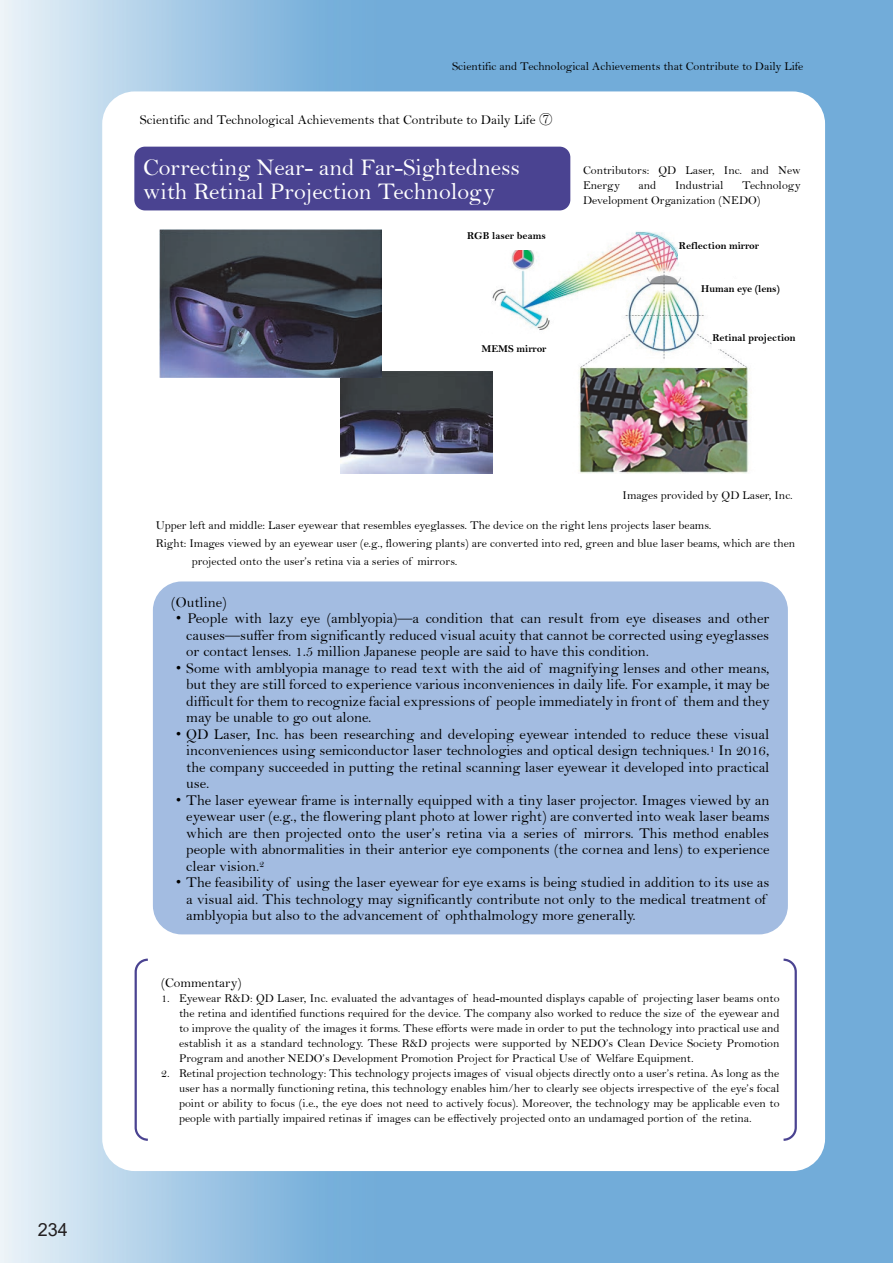
<style>
.page{position:relative;width:893px;height:1263px;background:#fff}
.page>*{position:absolute;margin:0;border:0;box-sizing:border-box;transform-origin:0 0}
.t1{font:24px/24px "Bell";color:#fff}
.t2{font:18px "Arial";color:#231f20}
.t3{font:15px "Bell";color:#000}
.t4{font:13.5px "Bell";color:#000}
.t5{font:12px/15px "Bell";color:#000}
.t6{font:700 10.5px "Bell";color:#000}
.s1{font-family:"MS Mincho"}
.s2{font-family:"HG Maru Gothic MPRO"}
</style>
<div class="page">
<svg style="left:137px;top:207px;width:431px;height:4px"></svg>
<img style="left:466px;top:231px;width:284px;height:242px">
<img style="left:340px;top:372px;width:153px;height:102px">
<img style="left:159px;top:230px;width:222px;height:148px">
<div style="left:153px;top:581px;width:635px;height:353px;background:#a3bce1;border-radius:29px"></div>
<div style="left:467px;top:222px;width:125px;height:28px;background:#fff"></div>
<svg style="left:134px;top:958px;width:14px;height:183px"></svg>
<svg style="left:783px;top:958px;width:14px;height:183px"></svg>
<div style="left:481px;top:334px;width:90px;height:30px;background:#fff"></div>
<div style="left:679px;top:231px;width:111px;height:31px;background:#fff"></div>
<div style="left:701px;top:279px;width:101px;height:19px;background:#fff"></div>
<div style="left:712px;top:327px;width:94px;height:22px;background:#fff"></div>
<div style="left:134px;top:147px;width:436px;height:63px;background:#4a4391;border-radius:11px"></div>
<h2 class="t2" style="left:38px;top:1217px;width:32px">234</h2>
<p class="t5" style="left:452px;top:58px;width:353px">Scientific and Technological Achievements that Contribute to Daily Life</p>
<p class="t4" style="left:140px;top:111px;width:414px">Scientific and Technological Achievements that Contribute to Daily Life <span class="s1">⑦</span></p>
<p class="t5" style="left:583px;top:163px;width:219px">Contributors: QD Laser, Inc. and New<br>Energy</p>
<p class="t1" style="left:143px;top:155px;width:378px">Correcting Near- and Far-Sightedness with Retinal Projection Technology</p>
<p class="t5" style="left:583px;top:178px;width:219px;text-indent:159px">Technology<br>Development Organization (NEDO)</p>
<p class="t5" style="left:639px;top:178px;width:19px">and</p>
<p class="t5" style="left:675px;top:178px;width:50px">Industrial</p>
<p class="t6" style="left:467px;top:230px;width:80px">RGB laser beams</p>
<p class="t6" style="left:481px;top:343px;width:67px">MEMS mirror</p>
<p class="t6" style="left:679px;top:240px;width:82px">Reflection mirror</p>
<p class="t6" style="left:701px;top:282px;width:80px">Human eye (lens)</p>
<p class="t6" style="left:712px;top:331px;width:85px">Retinal projection</p>
<p class="t5" style="left:623px;top:487px;width:172px">Images provided by QD Laser, Inc.</p>
<p class="t5" style="left:156px;top:518px;width:557px">Upper left and middle: Laser eyewear that resembles eyeglasses. The device on the right lens projects laser beams.</p>
<p class="t5" style="left:156px;top:536px;width:641px">Right: Images viewed by an eyewear user (e.g., flowering plants) are converted into red, green and blue laser beams, which are then</p>
<p class="t5" style="left:192px;top:554px;width:267px">projected onto the user’s retina via a series of mirrors.</p>
<p class="t3" style="left:171px;top:593px;width:57px">(Outline)</p>
<p class="t3" style="left:171px;top:610px;width:600px"><span class="s2">・</span>People with lazy eye (amblyopia)—a condition that can result from eye diseases and other</p>
<p class="t3" style="left:186px;top:626px;width:584px">causes—suffer from significantly reduced visual acuity that cannot be corrected using eyeglasses</p>
<p class="t3" style="left:186px;top:643px;width:464px">or contact lenses. 1.5 million Japanese people are said to have this condition.</p>
<p class="t3" style="left:171px;top:659px;width:600px"><span class="s2">・</span>Some with amblyopia manage to read text with the aid of magnifying lenses and other means,</p>
<p class="t3" style="left:186px;top:676px;width:585px">but they are still forced to experience various inconveniences in daily life. For example, it may be</p>
<p class="t3" style="left:186px;top:692px;width:585px">difficult for them to recognize facial expressions of people immediately in front of them and they</p>
<p class="t3" style="left:186px;top:709px;width:187px">may be unable to go out alone.</p>
<p class="t3" style="left:171px;top:725px;width:599px"><span class="s2">・</span>QD Laser, Inc. has been researching and developing eyewear intended to reduce these visual</p>
<p class="t3" style="left:186px;top:742px;width:585px">inconveniences using semiconductor laser technologies and optical design techniques.<sup>1</sup> In 2016,</p>
<p class="t3" style="left:186px;top:758px;width:585px">the company succeeded in putting the retinal scanning laser eyewear it developed into practical</p>
<p class="t3" style="left:186px;top:775px;width:25px">use.</p>
<p class="t3" style="left:171px;top:791px;width:600px"><span class="s2">・</span>The laser eyewear frame is internally equipped with a tiny laser projector. Images viewed by an</p>
<p class="t3" style="left:186px;top:808px;width:585px">eyewear user (e.g., the flowering plant photo at lower right) are converted into weak laser beams</p>
<p class="t3" style="left:186px;top:824px;width:584px">which are then projected onto the user’s retina via a series of mirrors. This method enables</p>
<p class="t3" style="left:186px;top:841px;width:585px">people with abnormalities in their anterior eye components (the cornea and lens) to experience</p>
<p class="t3" style="left:186px;top:857px;width:79px">clear vision.<sup>2</sup></p>
<p class="t3" style="left:171px;top:874px;width:599px"><span class="s2">・</span>The feasibility of using the laser eyewear for eye exams is being studied in addition to its use as</p>
<p class="t3" style="left:186px;top:890px;width:581px">a visual aid. This technology may significantly contribute not only to the medical treatment of</p>
<p class="t3" style="left:186px;top:907px;width:451px">amblyopia but also to the advancement of ophthalmology more generally.</p>
<p class="t4" style="left:161px;top:975px;width:82px">(Commentary)</p>
<p class="t5" style="left:161px;top:991px;width:620px">1. Eyewear R&amp;D: QD Laser, Inc. evaluated the advantages of head-mounted displays capable of projecting laser beams onto</p>
<p class="t5" style="left:179px;top:1006px;width:602px">the retina and identified functions required for the device. The company also worked to reduce the size of the eyewear and</p>
<p class="t5" style="left:179px;top:1021px;width:602px">to improve the quality of the images it forms. These efforts were made in order to put the technology into practical use and</p>
<p class="t5" style="left:179px;top:1036px;width:602px">establish it as a standard technology. These R&amp;D projects were supported by NEDO’s Clean Device Society Promotion</p>
<p class="t5" style="left:179px;top:1051px;width:516px">Program and another NEDO’s Development Promotion Project for Practical Use of Welfare Equipment.</p>
<p class="t5" style="left:161px;top:1066px;width:620px">2 Retinal projection technology: This technology projects images of visual objects directly onto a user’s retina. As long as the</p>
<p class="t5" style="left:179px;top:1081px;width:602px">user has a normally functioning retina, this technology enables him/her to clearly see objects irrespective of the eye’s focal</p>
<p class="t5" style="left:179px;top:1096px;width:602px">point or ability to focus (i.e., the eye does not need to actively focus). Moreover, the technology may be applicable even to</p>
<p class="t5" style="left:179px;top:1111px;width:574px">people with partially impaired retinas if images can be effectively projected onto an undamaged portion of the retina.</p>
<p class="t5" style="left:167px;top:1066px;width:4px">.</p>
</div>
